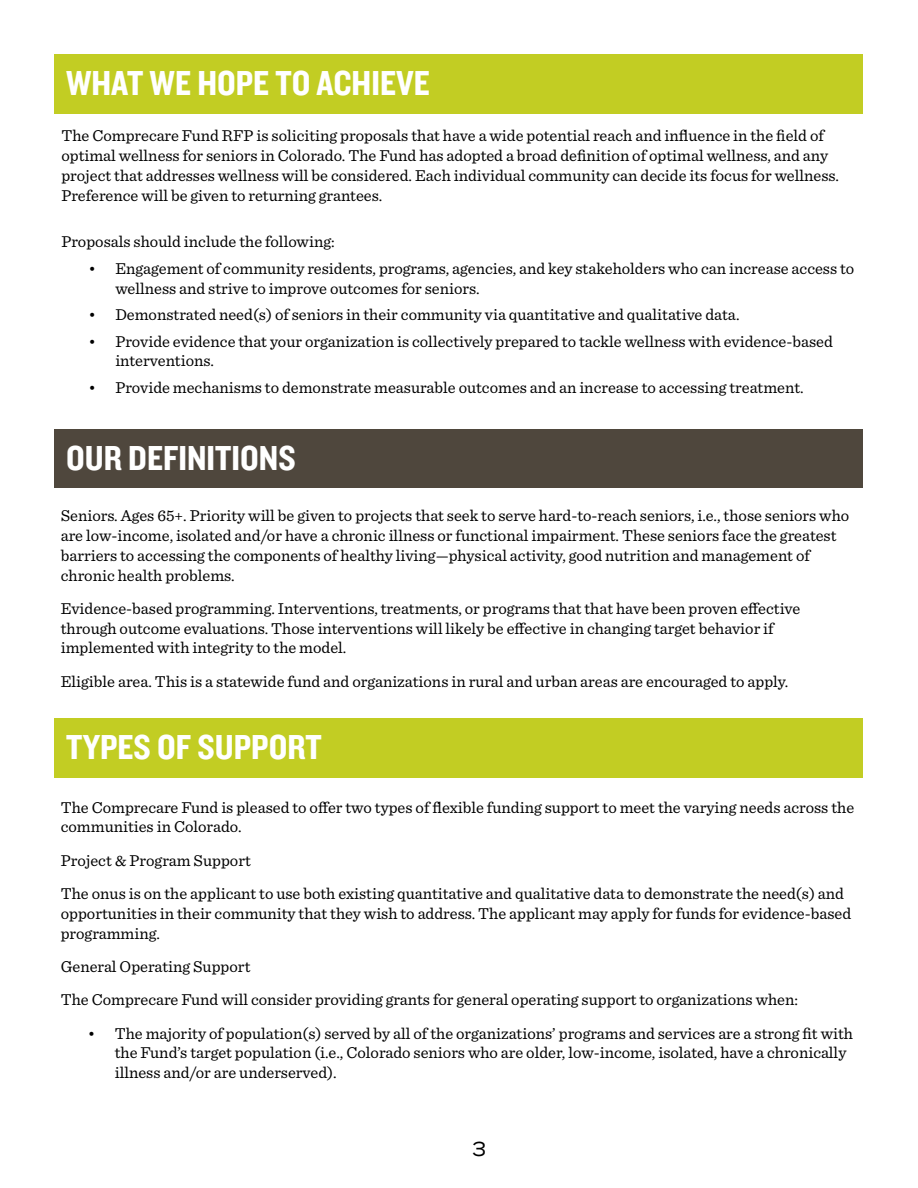
<style>
.page{position:relative;width:918px;height:1188px;background:#fff}
.page>*{position:absolute;margin:0;border:0;box-sizing:border-box;transform-origin:0 0}
.t1{font:36px "Knockout 50 Welterweight";color:#fff}
.t2{font:21px "Pill Gothic 900 mg";color:#000}
.t3{font:16.5px/19.8px "Sentinel";color:#000}
</style>
<div class="page">
<div style="left:54px;top:54px;width:808px;height:59px;background:#c2cd23"></div>
<div style="left:54px;top:718px;width:808px;height:60px;background:#c2cd23"></div>
<div style="left:54px;top:429px;width:808px;height:59px;background:#4f473d"></div>
<h1 class="t1" style="left:66px;top:59px;width:365px">WHAT WE HOPE TO ACHIEVE</h1>
<p class="t3" style="left:61px;top:125px;width:779px">The Comprecare Fund RFP is soliciting proposals that have a wide potential reach and influence in the field of optimal wellness for seniors in Colorado. The Fund has adopted a broad definition of optimal wellness, and any project that addresses wellness will be considered. Each individual community can decide its focus for wellness.<br>Preference will be given to returning grantees.</p>
<p class="t3" style="left:61px;top:231px;width:275px">Proposals should include the following:</p>
<p class="t3" style="left:115px;top:257px;width:740px;text-indent:-27px">• Engagement of community residents, programs, agencies, and key stakeholders who can increase access to wellness and strive to improve outcomes for seniors.</p>
<p class="t3" style="left:88px;top:304px;width:653px">• Demonstrated need(s) of seniors in their community via quantitative and qualitative data.</p>
<p class="t3" style="left:115px;top:330px;width:719px;text-indent:-27px">• Provide evidence that your organization is collectively prepared to tackle wellness with evidence-based interventions.</p>
<p class="t3" style="left:88px;top:377px;width:717px">• Provide mechanisms to demonstrate measurable outcomes and an increase to accessing treatment.</p>
<h1 class="t1" style="left:66px;top:435px;width:231px">OUR DEFINITIONS</h1>
<p class="t3" style="left:61px;top:505px;width:790px">Seniors. Ages 65+. Priority will be given to projects that seek to serve hard-to-reach seniors, i.e., those seniors who are low-income, isolated and/or have a chronic illness or functional impairment. These seniors face the greatest barriers to accessing the components of healthy living—physical activity, good nutrition and management of chronic health problems.</p>
<p class="t3" style="left:61px;top:597px;width:741px">Evidence-based programming. Interventions, treatments, or programs that that have been proven effective through outcome evaluations. Those interventions will likely be effective in changing target behavior if implemented with integrity to the model.</p>
<p class="t3" style="left:61px;top:670px;width:729px">Eligible area. This is a statewide fund and organizations in rural and urban areas are encouraged to apply.</p>
<h1 class="t1" style="left:66px;top:724px;width:257px">TYPES OF SUPPORT</h1>
<p class="t3" style="left:61px;top:796px;width:795px">The Comprecare Fund is pleased to offer two types of flexible funding support to meet the varying needs across the communities in Colorado.</p>
<p class="t3" style="left:61px;top:843px;width:785px;line-height:33.3px">Project &amp; Program Support<br>The onus is on the applicant to use both existing quantitative and qualitative data to demonstrate the need(s) and</p>
<p class="t3" style="left:61px;top:902px;width:792px">opportunities in their community that they wish to address. The applicant may apply for funds for evidence-based programming.</p>
<p class="t3" style="left:61px;top:949px;width:739px;line-height:33.3px">General Operating Support<br>The Comprecare Fund will consider providing grants for general operating support to organizations when:</p>
<p class="t3" style="left:115px;top:1022px;width:740px;text-indent:-27px">• The majority of population(s) served by all of the organizations’ programs and services are a strong fit with the Fund’s target population (i.e., Colorado seniors who are older, low-income, isolated, have a chronically illness and/or are underserved).</p>
<p class="t2" style="left:471px;top:1137px;width:16px">3</p>
</div>
